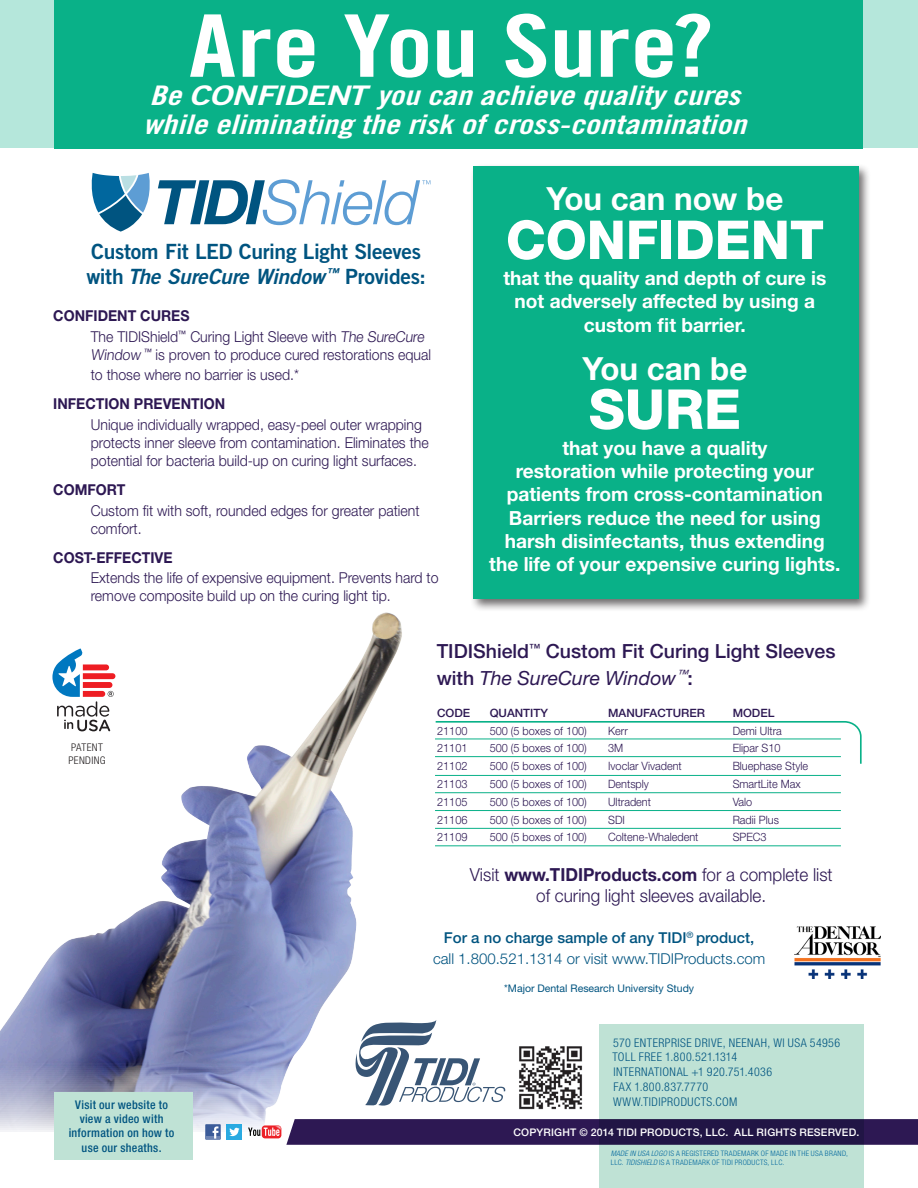
<style>
.page{position:relative;width:918px;height:1188px;background:#fff}
.page>*{position:absolute;margin:0;border:0;box-sizing:border-box;transform-origin:0 0}
.t1{font:86.4px "Trade Gothic LT Std Bd Cn 20";letter-spacing:-.005em;color:#fff;scale:1.23 1}
.t2{font:800 55.2px "Helvetica Neue LT Std";color:#fff}
.t3{font:800 53.7px "Helvetica Neue LT Std";color:#fff}
.t4{font:700 31.95px "Helvetica Neue LT Std";color:#fff}
.t5{font:27px "Trade Gothic LT Std Bd Cn 20 Obl";color:#fff;scale:1.25 1}
.t6{font:21px "Trade Gothic LT Std Bd 2 Obl";letter-spacing:-.015em;color:#005480}
.t7{font:21px "Trade Gothic LT Std Bd 2";letter-spacing:-.015em;color:#005480}
.t8{font:700 19.5px "Helvetica Neue LT Std";color:#fff}
.t9{font:500 19.5px "Helvetica Neue LT Std";color:#2d1853}
.t10{font:italic 19.5px "Helvetica Neue LT Std";color:#2d1853}
.t11{font:300 18px "Helvetica Neue LT Std";color:#2d1853;scale:.95 1}
.t12{font:300 15px/18px "Helvetica Neue LT Std";color:#2d1853;scale:.94 1}
.t13{font:700 15px "Helvetica Neue LT Std";color:#2d1853;scale:.94 1}
.t14{font:300 15px "Helvetica Neue LT Std";color:#005480}
.t15{font:500 15px "Helvetica Neue LT Std";color:#005480}
.t16{font:300 condensed 12px "Helvetica Neue LT Std";letter-spacing:.035em;color:#005480}
.t17{font:500 condensed 12px/14.4px "Helvetica Neue LT Std";letter-spacing:.025em;color:#005480;text-align:center}
.t18{font:300 11.55px "Helvetica Neue LT Std";color:#2d1853;scale:.95 1}
.t19{font:500 11.55px "Helvetica Neue LT Std";color:#2d1853}
.t20{font:500 10.5px "Helvetica Neue LT Std";letter-spacing:.02em;color:#fff}
.t21{font:10.5px "Helvetica Neue LT Std";color:#005480}
.t22{font:300 condensed 10.5px "Helvetica Neue LT Std";letter-spacing:.03em;color:#231f20}
.t23{font:300 condensed 7.5px "Helvetica Neue LT Std";letter-spacing:.04em;color:#01679e}
.s1{font-family:"Trade Gothic LT Std Bd 2 Obl"}
.s2{font-family:"Trade Gothic LT Std Bd 2"}
.s3{font-weight:500;font-style:normal}
.s4{font-weight:700}
.s5{font-style:italic}
</style>
<div class="page">
<img style="left:0;top:612px;width:402px;height:520px">
<div style="left:0;top:0;width:918px;height:148px;background:#b5e7db"></div>
<div style="left:54px;top:0;width:809px;height:148px;background:#09b188"></div>
<div style="left:54px;top:1092px;width:138px;height:68px;background:#bfe2d5"></div>
<div style="left:599px;top:1024px;width:264px;height:164px;background:#bfe2d5"></div>
<div style="left:205px;top:1124px;width:16px;height:16px;background:#3b5b99"></div>
<hr style="left:206px;top:1136px;width:14px;height:3px;background:#6d84b3">
<svg style="left:213px;top:1126px;width:5px;height:13px"></svg>
<div style="left:227px;top:1124px;width:15px;height:16px;background:#2aaae1"></div>
<svg style="left:229px;top:1128px;width:11px;height:8px"></svg>
<svg style="left:248px;top:1119px;width:670px;height:26px;background:#372557"></svg>
<img style="left:519px;top:1046px;width:64px;height:64px">
<svg style="left:52px;top:648px;width:63px;height:83px"></svg>
<svg style="left:91px;top:173px;width:339px;height:59px"></svg>
<svg style="left:435px;top:721px;width:427px;height:43px"></svg>
<hr style="left:435px;top:739px;width:406px;height:1px;background:#09b188">
<hr style="left:435px;top:756px;width:406px;height:1px;background:#09b188">
<hr style="left:435px;top:775px;width:406px;height:1px;background:#09b188">
<hr style="left:435px;top:792px;width:406px;height:1px;background:#09b188">
<hr style="left:435px;top:810px;width:406px;height:1px;background:#09b188">
<hr style="left:435px;top:828px;width:406px;height:1px;background:#09b188">
<div style="left:470px;top:163px;width:401px;height:449px;background:#231f20;opacity:.66"></div>
<div style="left:473px;top:166px;width:385px;height:433px;background:#09b188"></div>
<svg style="left:355px;top:1020px;width:150px;height:86px"></svg>
<hr style="left:435px;top:846px;width:406px;height:1px;background:#09b188">
<img style="left:795px;top:927px;width:86px;height:51px">
<p class="t1" style="left:189px;top:-7px;width:428px">Are You Sure?</p>
<p class="t5" style="left:149px;top:79px;width:474px">Be <span class="s1">CONFIDENT</span> you can achieve quality cures</p>
<p class="t5" style="left:143px;top:108px;width:484px">while eliminating the risk of cross-contamination</p>
<p class="t7" style="left:91px;top:238px;width:331px">Custom Fit LED Curing Light Sleeves</p>
<p class="t6" style="left:86px;top:263px;width:341px"><span class="s2">with</span> The SureCure Window <sup>™</sup> <span class="s2">Provides:</span></p>
<p class="t13" style="left:53px;top:306px;width:147px">CONFIDENT CURES</p>
<p class="t12" style="left:91px;top:327px;width:363px">The TIDIShield<sup>™</sup> Curing Light Sleeve with The SureCure<br>Window <sup>™</sup> is proven to produce cured restorations equal</p>
<p class="t12" style="left:91px;top:365px;width:223px">to those where no barrier is used.*</p>
<p class="t13" style="left:53px;top:395px;width:185px">INFECTION PREVENTION</p>
<p class="t12" style="left:91px;top:415px;width:361px">Unique individually wrapped, easy-peel outer wrapping protects inner sleeve from contamination. Eliminates the potential for bacteria build-up on curing light surfaces.</p>
<p class="t13" style="left:53px;top:481px;width:78px">COMFORT</p>
<p class="t12" style="left:91px;top:501px;width:351px">Custom fit with soft, rounded edges for greater patient comfort.</p>
<p class="t13" style="left:53px;top:548px;width:128px">COST-EFFECTIVE</p>
<p class="t12" style="left:91px;top:569px;width:372px">Extends the life of expensive equipment. Prevents hard to remove composite build up on the curing light tip.</p>
<p class="t4" style="left:546px;top:179px;width:238px">You can now be</p>
<p class="t3" style="left:506px;top:208px;width:320px">CONFIDENT</p>
<p class="t8" style="left:503px;top:266px;width:324px">that the quality and depth of cure is</p>
<p class="t8" style="left:515px;top:289px;width:302px">not adversely affected by using a</p>
<p class="t8" style="left:584px;top:313px;width:163px">custom fit barrier.</p>
<p class="t4" style="left:582px;top:349px;width:166px">You can be</p>
<p class="t2" style="left:589px;top:376px;width:154px">SURE</p>
<p class="t8" style="left:562px;top:436px;width:206px">that you have a quality</p>
<p class="t8" style="left:516px;top:459px;width:300px">restoration while protecting your</p>
<p class="t8" style="left:507px;top:482px;width:318px">patients from cross-contamination</p>
<p class="t8" style="left:509px;top:506px;width:313px">Barriers reduce the need for using</p>
<p class="t8" style="left:505px;top:529px;width:322px">harsh disinfectants, thus extending</p>
<p class="t8" style="left:489px;top:552px;width:353px">the life of your expensive curing lights.</p>
<p class="t22" style="left:71px;top:741px;width:33px">PATENT</p>
<p class="t22" style="left:68px;top:754px;width:39px">PENDING</p>
<p class="t17" style="left:69px;top:1097px;width:107px">Visit our website to view a video with information on how to use our sheaths.</p>
<p class="t9" style="left:437px;top:640px;width:400px">TIDIShield<sup>™</sup> Custom Fit Curing Light Sleeves</p>
<p class="t10" style="left:437px;top:666px;width:258px"><span class="s3">with</span> The SureCure Window<sup>™</sup><span class="s3">:</span></p>
<p class="t19" style="left:437px;top:706px;width:35px">CODE</p>
<p class="t19" style="left:490px;top:706px;width:60px">QUANTITY</p>
<p class="t19" style="left:608px;top:706px;width:98px">MANUFACTURER</p>
<p class="t19" style="left:733px;top:706px;width:43px">MODEL</p>
<p class="t18" style="left:437px;top:724px;width:33px">21100</p>
<p class="t18" style="left:490px;top:724px;width:104px">500 (5 boxes of 100)</p>
<p class="t18" style="left:608px;top:724px;width:22px">Kerr</p>
<p class="t18" style="left:733px;top:724px;width:53px">Demi Ultra</p>
<p class="t18" style="left:437px;top:741px;width:33px">21101</p>
<p class="t18" style="left:490px;top:741px;width:104px">500 (5 boxes of 100)</p>
<p class="t18" style="left:608px;top:741px;width:17px">3M</p>
<p class="t18" style="left:733px;top:741px;width:52px">Elipar S10</p>
<p class="t18" style="left:437px;top:759px;width:33px">21102</p>
<p class="t18" style="left:490px;top:759px;width:104px">500 (5 boxes of 100)</p>
<p class="t18" style="left:608px;top:759px;width:79px">Ivoclar Vivadent</p>
<p class="t18" style="left:733px;top:759px;width:81px">Bluephase Style</p>
<p class="t18" style="left:437px;top:777px;width:33px">21103</p>
<p class="t18" style="left:490px;top:777px;width:104px">500 (5 boxes of 100)</p>
<p class="t18" style="left:608px;top:777px;width:44px">Dentsply</p>
<p class="t18" style="left:733px;top:777px;width:73px">SmartLite Max</p>
<p class="t18" style="left:437px;top:795px;width:33px">21105</p>
<p class="t18" style="left:490px;top:795px;width:104px">500 (5 boxes of 100)</p>
<p class="t18" style="left:608px;top:795px;width:47px">Ultradent</p>
<p class="t18" style="left:733px;top:795px;width:22px">Valo</p>
<p class="t18" style="left:437px;top:812px;width:33px">21106</p>
<p class="t18" style="left:490px;top:812px;width:104px">500 (5 boxes of 100)</p>
<p class="t18" style="left:608px;top:812px;width:19px">SDI</p>
<p class="t18" style="left:733px;top:812px;width:50px">Radii Plus</p>
<p class="t18" style="left:437px;top:830px;width:33px">21109</p>
<p class="t18" style="left:490px;top:830px;width:104px">500 (5 boxes of 100)</p>
<p class="t18" style="left:608px;top:830px;width:97px">Coltene-Whaledent</p>
<p class="t18" style="left:733px;top:830px;width:37px">SPEC3</p>
<p class="t11" style="left:470px;top:864px;width:384px">Visit <span class="s4">www.TIDIProducts.com</span> for a complete list</p>
<p class="t11" style="left:536px;top:885px;width:244px">of curing light sleeves available.</p>
<p class="t15" style="left:444px;top:928px;width:312px">For a no charge sample of any TIDI<sup>®</sup> product,</p>
<p class="t14" style="left:433px;top:950px;width:334px">call 1.800.521.1314 or visit www.TIDIProducts.com</p>
<p class="t21" style="left:504px;top:982px;width:191px">*Major Dental Research University Study</p>
<p class="t16" style="left:613px;top:1035px;width:228px">570 ENTERPRISE DRIVE, NEENAH, WI USA 54956</p>
<p class="t16" style="left:612px;top:1050px;width:126px">TOLL FREE 1.800.521.1314</p>
<p class="t16" style="left:613px;top:1065px;width:160px">INTERNATIONAL +1 920.751.4036</p>
<p class="t16" style="left:613px;top:1080px;width:96px">FAX 1.800.837.7770</p>
<p class="t16" style="left:613px;top:1094px;width:126px">WWW.TIDIPRODUCTS.COM</p>
<p class="t20" style="left:513px;top:1126px;width:347px">COPYRIGHT © 2014 TIDI PRODUCTS, LLC. ALL RIGHTS RESERVED.</p>
<p class="t23" style="left:611px;top:1149px;width:239px"><span class="s5">MADE IN USA LOGO</span> IS A REGISTERED TRADEMARK OF MADE IN THE USA BRAND,</p>
<p class="t23" style="left:611px;top:1158px;width:175px">LLC. <span class="s5">TIDISHIELD</span> IS A TRADEMARK OF TIDI PRODUCTS, LLC.</p>
</div>
